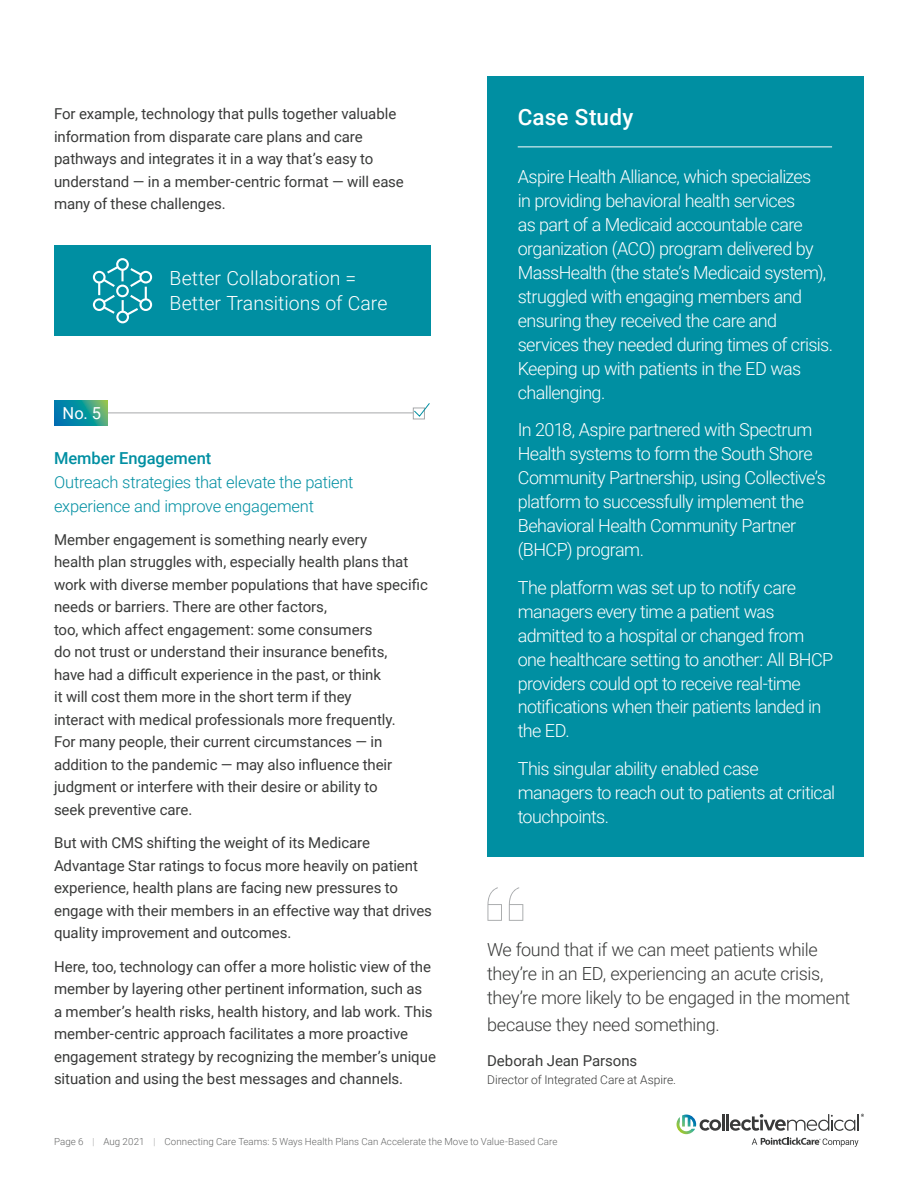
<style>
.page{position:relative;width:918px;height:1188px;background:#fff}
.page>*{position:absolute;margin:0;border:0;box-sizing:border-box;transform-origin:0 0}
.t1{font:500 22.5px "Roboto";letter-spacing:.01em;color:#fff}
.t2{font:300 19.5px/25.5px "Roboto";color:#fff}
.t3{font:300 18px/24px "Roboto";letter-spacing:-.035em;color:#fff}
.t4{font:300 18px/24px "Roboto";letter-spacing:-.02em;color:#393a39}
.t5{font:300 16.5px/24px "Roboto";letter-spacing:-.015em;color:#008fa2}
.t6{font:500 16.5px "Roboto";letter-spacing:-.005em;color:#008fa2}
.t7{font:16.5px "Roboto";color:#fff}
.t8{font:15px/22.5px "Roboto";letter-spacing:-.005em;color:#393a39}
.t9{font:300 12px "Roboto";color:#393a39}
.t10{font:300 9.75px "Roboto";letter-spacing:.005em;color:#666767}
.s1{font-weight:100}
</style>
<div class="page">
<hr style="left:722px;top:1114px;width:3px;height:16px;background:#393a3a">
<hr style="left:726px;top:1114px;width:3px;height:16px;background:#393a3a">
<svg style="left:730px;top:1114px;width:134px;height:17px"></svg>
<svg style="left:752px;top:1138px;width:106px;height:9px"></svg>
<svg style="left:677px;top:1115px;width:44px;height:19px"></svg>
<hr style="left:56px;top:413px;width:369px;height:1px;background:#a7a9ab">
<svg style="left:54px;top:401px;width:54px;height:24px"></svg>
<svg style="left:413px;top:408px;width:12px;height:11px"></svg>
<svg style="left:414px;top:403px;width:16px;height:14px"></svg>
<svg style="left:509px;top:887px;width:14px;height:34px"></svg>
<svg style="left:487px;top:887px;width:15px;height:34px"></svg>
<div style="left:54px;top:245px;width:377px;height:91px;background:#008fa2"></div>
<svg style="left:93px;top:258px;width:59px;height:65px"></svg>
<div style="left:487px;top:76px;width:377px;height:780px;background:#008fa2"></div>
<hr style="left:518px;top:147px;width:314px;height:1px;background:#fff">
<p class="t8" style="left:54px;top:102px;width:351px">For example, technology that pulls together valuable information from disparate care plans and care pathways and integrates it in a way that’s easy to understand — in a member-centric format — will ease many of these challenges.</p>
<p class="t7" style="left:63px;top:401px;width:40px">No. 5</p>
<h2 class="t2" style="left:170px;top:264px;width:219px">Better Collaboration =<br>Better Transitions of Care</h2>
<p class="t6" style="left:54px;top:446px;width:159px">Member Engagement</p>
<p class="t5" style="left:54px;top:469px;width:301px">Outreach strategies that elevate the patient experience and improve engagement</p>
<p class="t8" style="left:54px;top:528px;width:375px">Member engagement is something nearly every<br>health plan struggles with, especially health plans that work with diverse member populations that have specific needs or barriers. There are other factors,<br>too, which affect engagement: some consumers<br>do not trust or understand their insurance benefits,<br>have had a difficult experience in the past, or think<br>it will cost them more in the short term if they<br>interact with medical professionals more frequently.<br>For many people, their current circumstances — in addition to the pandemic — may also influence their judgment or interfere with their desire or ability to<br>seek preventive care.</p>
<p class="t8" style="left:54px;top:831px;width:380px">But with CMS shifting the weight of its Medicare Advantage Star ratings to focus more heavily on patient experience, health plans are facing new pressures to engage with their members in an effective way that drives quality improvement and outcomes.</p>
<p class="t8" style="left:54px;top:954px;width:383px">Here, too, technology can offer a more holistic view of the member by layering other pertinent information, such as<br>a member’s health risks, health history, and lab work. This member-centric approach facilitates a more proactive engagement strategy by recognizing the member’s unique situation and using the best messages and channels.</p>
<h1 class="t1" style="left:518px;top:101px;width:117px">Case Study</h1>
<p class="t3" style="left:518px;top:164px;width:317px">Aspire Health Alliance, which specializes<br>in providing behavioral health services<br>as part of a Medicaid accountable care organization (ACO) program delivered by MassHealth (the state’s Medicaid system), struggled with engaging members and ensuring they received the care and services they needed during times of crisis.<br>Keeping up with patients in the ED was challenging.</p>
<p class="t3" style="left:518px;top:417px;width:310px">In 2018, Aspire partnered with Spectrum Health systems to form the South Shore Community Partnership, using Collective’s platform to successfully implement the Behavioral Health Community Partner (BHCP) program.</p>
<p class="t3" style="left:518px;top:574px;width:317px">The platform was set up to notify care managers every time a patient was admitted to a hospital or changed from one healthcare setting to another: All BHCP providers could opt to receive real-time notifications when their patients landed in the ED.</p>
<p class="t3" style="left:518px;top:756px;width:319px">This singular ability enabled case managers to reach out to patients at critical touchpoints.</p>
<p class="t4" style="left:487px;top:937px;width:365px">We found that if we can meet patients while they’re in an ED, experiencing an acute crisis, they’re more likely to be engaged in the moment</p>
<p class="t4" style="left:487px;top:1012px;width:234px">because they need something.</p>
<p class="t8" style="left:487px;top:1049px;width:152px">Deborah Jean Parsons</p>
<p class="t9" style="left:487px;top:1072px;width:191px">Director of Integrated Care at Aspire.</p>
<p class="t10" style="left:54px;top:1135px;width:505px">Page 6 <span class="s1">|</span> Aug 2021 <span class="s1">|</span> Connecting Care Teams: 5 Ways Health Plans Can Accelerate the Move to Value-Based Care</p>
</div>
